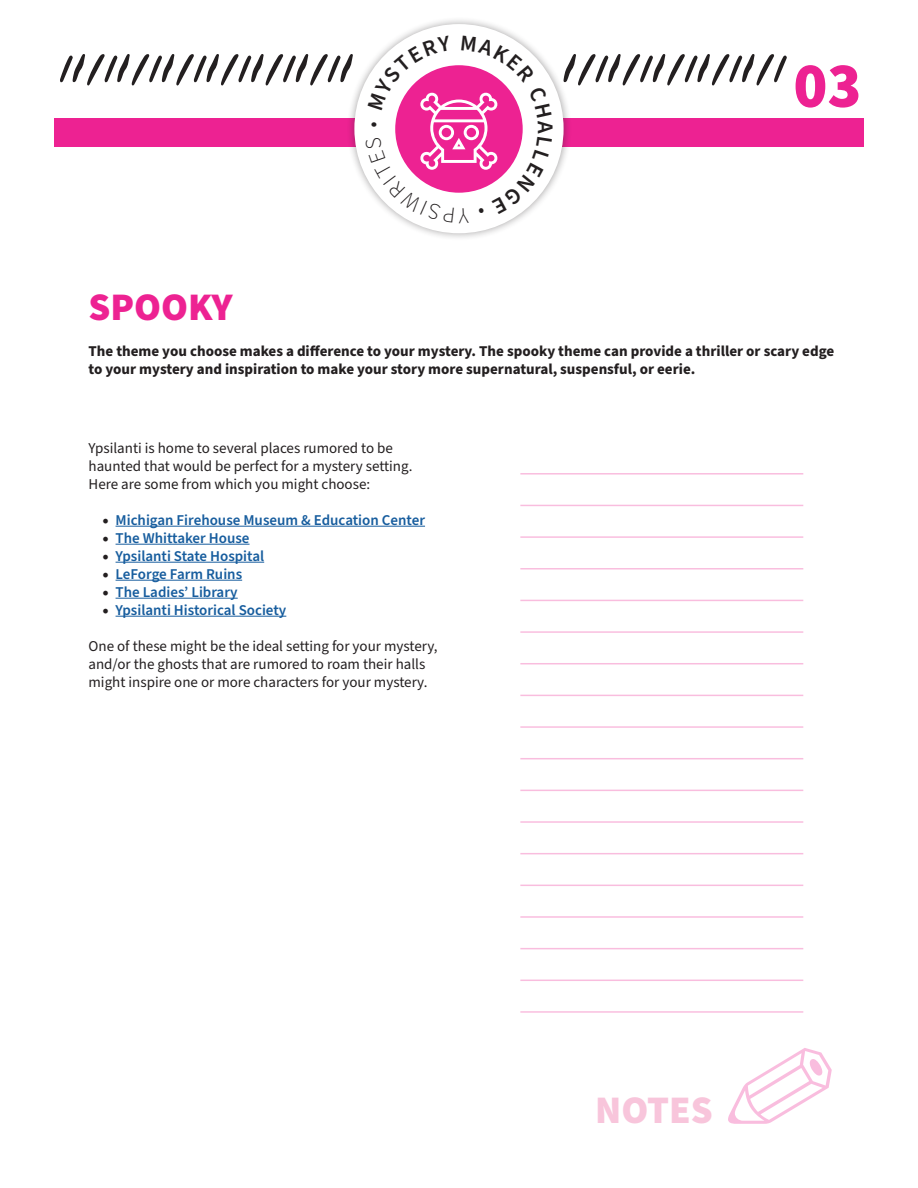
<style>
.page{position:relative;width:918px;height:1188px;background:#fff}
.page>*{position:absolute;margin:0;border:0;box-sizing:border-box;transform-origin:0 0}
.t1{font:900 63px "Source Sans Pro";color:#ed2292}
.t2{font:900 39px "Source Sans Pro";color:#ed2292}
.t3{font:900 39px "Source Sans Pro";color:#f8c5db}
.t4{font:15px/18px "Source Sans Pro";color:#231f20}
.t5{font:700 15px/18px "Source Sans Pro";color:#231f20}
.t6{font:600 15px "Source Sans Pro";color:#175d9e}
.s1{font-family:"Minion Pro";font-weight:400;font-size:18px;color:#231f20}
</style>
<div class="page">
<svg style="left:60px;top:54px;width:286px;height:32px"></svg>
<svg style="left:572px;top:54px;width:215px;height:32px"></svg>
<hr style="left:116px;top:526px;width:309px;height:1px;background:#175d9e">
<hr style="left:116px;top:544px;width:134px;height:1px;background:#175d9e">
<hr style="left:116px;top:562px;width:148px;height:1px;background:#175d9e">
<hr style="left:116px;top:580px;width:126px;height:1px;background:#175d9e">
<hr style="left:116px;top:598px;width:122px;height:1px;background:#175d9e">
<hr style="left:116px;top:616px;width:170px;height:1px;background:#175d9e">
<hr style="left:520px;top:505px;width:283px;height:1px;background:#ed2292">
<hr style="left:520px;top:473px;width:283px;height:2px;background:#ed2292">
<hr style="left:520px;top:536px;width:283px;height:2px;background:#ed2292">
<hr style="left:520px;top:568px;width:283px;height:2px;background:#ed2292">
<hr style="left:520px;top:600px;width:283px;height:1px;background:#ed2292">
<hr style="left:520px;top:631px;width:283px;height:2px;background:#ed2292">
<hr style="left:520px;top:663px;width:283px;height:1px;background:#ed2292">
<hr style="left:520px;top:695px;width:283px;height:1px;background:#ed2292">
<hr style="left:520px;top:726px;width:283px;height:2px;background:#ed2292">
<hr style="left:520px;top:758px;width:283px;height:1px;background:#ed2292">
<hr style="left:520px;top:790px;width:283px;height:1px;background:#ed2292">
<hr style="left:520px;top:821px;width:283px;height:2px;background:#ed2292">
<hr style="left:520px;top:853px;width:283px;height:1px;background:#ed2292">
<hr style="left:520px;top:885px;width:283px;height:1px;background:#ed2292">
<hr style="left:520px;top:916px;width:283px;height:2px;background:#ed2292">
<hr style="left:520px;top:948px;width:283px;height:1px;background:#ed2292">
<hr style="left:520px;top:980px;width:283px;height:1px;background:#ed2292">
<hr style="left:520px;top:1011px;width:283px;height:2px;background:#ed2292">
<svg style="left:728px;top:1048px;width:104px;height:76px"></svg>
<div style="left:54px;top:119px;width:810px;height:28px;background:#ed2292"></div>
<div style="left:346px;top:16px;width:226px;height:226px;background:#231f20;opacity:.4"></div>
<div style="left:354px;top:24px;width:210px;height:209px;background:#fff;border-radius:50%"></div>
<svg style="left:365px;top:35px;width:188px;height:188px"></svg>
<p class="t1" style="left:793px;top:42px;width:70px">03</p>
<p class="t2" style="left:89px;top:280px;width:146px">SPOOKY</p>
<p class="t5" style="left:89px;top:342px;width:747px">The theme you choose makes a difference to your mystery. The spooky theme can provide a thriller or scary edge to your mystery and inspiration to make your story more supernatural, suspensful, or eerie.</p>
<p class="t4" style="left:89px;top:440px;width:325px">Ypsilanti is home to several places rumored to be haunted that would be perfect for a mystery setting.<br>Here are some from which you might choose:</p>
<p class="t6" style="left:102px;top:510px;width:324px"><span class="s1">•</span> Michigan Firehouse Museum &amp; Education Center</p>
<p class="t6" style="left:102px;top:528px;width:149px"><span class="s1">•</span> The Whittaker House</p>
<p class="t6" style="left:102px;top:546px;width:164px"><span class="s1">•</span> Ypsilanti State Hospital</p>
<p class="t6" style="left:102px;top:564px;width:142px"><span class="s1">•</span> LeForge Farm Ruins</p>
<p class="t6" style="left:102px;top:582px;width:137px"><span class="s1">•</span> The Ladies’ Library</p>
<p class="t6" style="left:102px;top:600px;width:186px"><span class="s1">•</span> Ypsilanti Historical Society</p>
<p class="t4" style="left:89px;top:638px;width:351px">One of these might be the ideal setting for your mystery, and/or the ghosts that are rumored to roam their halls might inspire one or more characters for your mystery.</p>
<p class="t3" style="left:595px;top:1083px;width:119px">NOTES</p>
</div>
